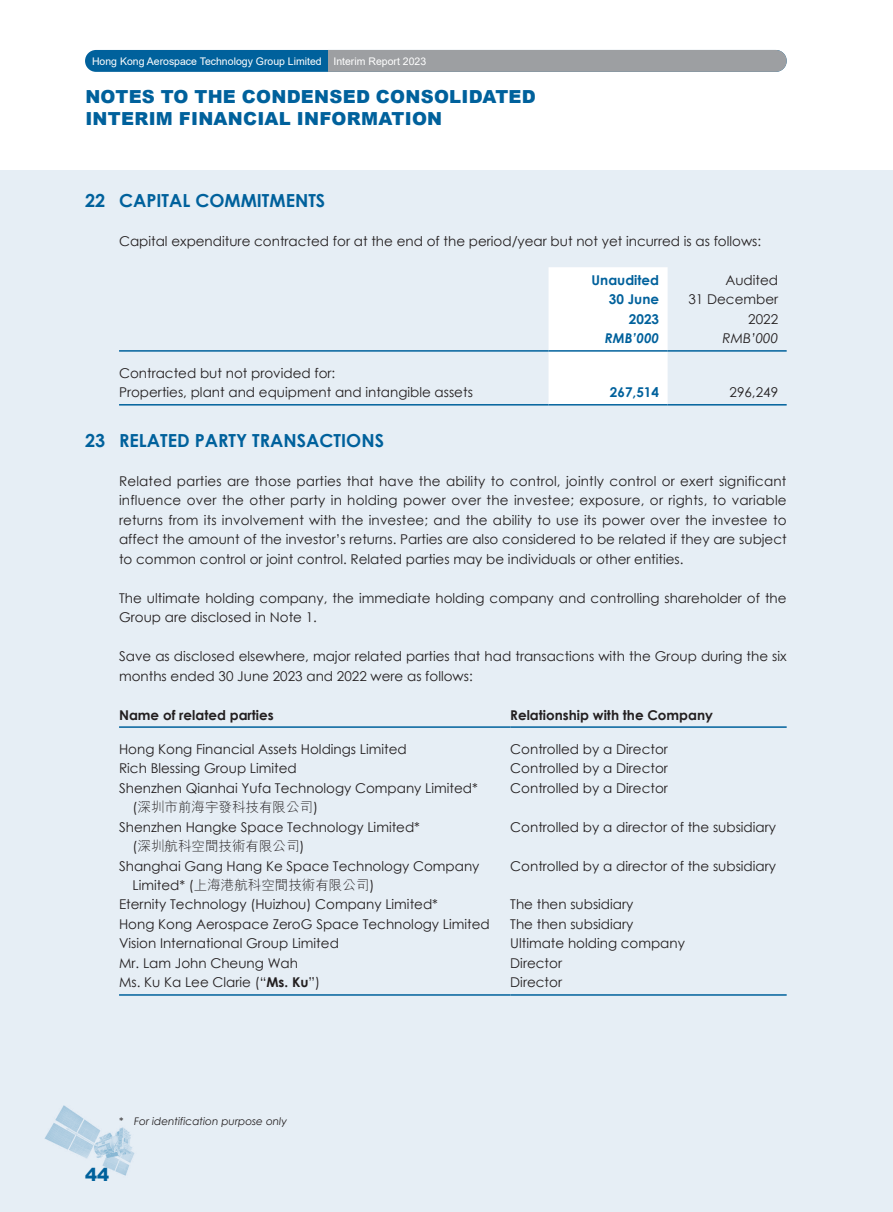
<style>
.page{position:relative;width:893px;height:1212px;background:#fff}
.page>*{position:absolute;margin:0;border:0;box-sizing:border-box;transform-origin:0 0}
.t1{font:900 18px/22.5px "Arial";letter-spacing:.015em;color:#00619c}
.t2{font:700 18px "Century Gothic";color:#00619c}
.t3{font:13.5px/19.5px "Century Gothic";color:#231f20}
.t4{font:300 13.5px "M Hei HK";color:#231f20}
.t5{font:700 13.5px "Century Gothic";color:#231f20}
.t6{font:700 13.5px/19.5px "Century Gothic";color:#00619c;text-align:right}
.t7{font:italic 700 13.5px "Century Gothic";color:#00619c}
.t8{font:italic 13.5px "Century Gothic";color:#231f20}
.t9{font:10.5px "Arial";color:#fff}
.t10{font:italic 10.5px "Century Gothic";color:#231f20}
.s1{font-family:"Century Gothic";font-weight:400}
.s2{font-weight:700}
.s3{font-style:normal}
</style>
<div class="page">
<div style="left:0;top:170px;width:893px;height:1042px;background:#e6eef5"></div>
<div style="left:85px;top:50px;width:702px;height:22px;background:#00619c;border-radius:11px"></div>
<div style="left:328px;top:50px;width:459px;height:22px;background:#9d9fa2"></div>
<svg style="left:549px;top:267px;width:119px;height:137px"></svg>
<hr style="left:119px;top:350px;width:430px;height:2px;background:#00619c">
<hr style="left:549px;top:350px;width:119px;height:2px;background:#00619c">
<hr style="left:668px;top:350px;width:119px;height:2px;background:#00619c">
<hr style="left:119px;top:404px;width:430px;height:1px;background:#00619c">
<hr style="left:549px;top:404px;width:119px;height:1px;background:#00619c">
<hr style="left:668px;top:404px;width:119px;height:1px;background:#00619c">
<hr style="left:119px;top:726px;width:391px;height:2px;background:#00619c">
<hr style="left:510px;top:726px;width:277px;height:2px;background:#00619c">
<hr style="left:119px;top:994px;width:391px;height:2px;background:#00619c">
<hr style="left:510px;top:994px;width:277px;height:2px;background:#00619c">
<p class="t9" style="left:92px;top:54px;width:336px">Hong Kong Aerospace Technology Group Limited Interim Report 2023</p>
<h1 class="t1" style="left:85px;top:84px;width:452px">NOTES TO THE CONDENSED CONSOLIDATED<br>INTERIM FINANCIAL INFORMATION</h1>
<h1 class="t2" style="left:85px;top:187px;width:242px">22 CAPITAL COMMITMENTS</h1>
<p class="t3" style="left:119px;top:231px;width:644px">Capital expenditure contracted for at the end of the period/year but not yet incurred is as follows:</p>
<p class="t6" style="left:592px;top:270px;width:69px">Unaudited</p>
<p class="t3" style="left:725px;top:270px;width:54px">Audited</p>
<p class="t6" style="left:609px;top:289px;width:52px">30 June<br>2023</p>
<p class="t3" style="left:688px;top:289px;width:91px;text-align:right">31 December<br>2022</p>
<p class="t7" style="left:605px;top:328px;width:56px">RMB’000</p>
<p class="t8" style="left:723px;top:329px;width:57px">RMB’000</p>
<p class="t3" style="left:119px;top:363px;width:355px">Contracted but not provided for:<br>Properties, plant and equipment and intangible assets</p>
<p class="t6" style="left:610px;top:382px;width:51px">267,514</p>
<p class="t3" style="left:729px;top:382px;width:50px">296,249</p>
<h1 class="t2" style="left:85px;top:426px;width:300px">23 RELATED PARTY TRANSACTIONS</h1>
<p class="t3" style="left:119px;top:471px;width:669px;text-align:justify">Related parties are those parties that have the ability to control, jointly control or exert significant influence over the other party in holding power over the investee; exposure, or rights, to variable returns from its involvement with the investee; and the ability to use its power over the investee to affect the amount of the investor’s returns. Parties are also considered to be related if they are subject to common control or joint control. Related parties may be individuals or other entities.</p>
<p class="t3" style="left:119px;top:588px;width:669px">The ultimate holding company, the immediate holding company and controlling shareholder of the<br>Group are disclosed in Note 1.</p>
<p class="t3" style="left:119px;top:646px;width:669px">Save as disclosed elsewhere, major related parties that had transactions with the Group during the six months ended 30 June 2023 and 2022 were as follows:</p>
<p class="t5" style="left:119px;top:704px;width:156px">Name of related parties</p>
<p class="t5" style="left:510px;top:704px;width:204px">Relationship with the Company</p>
<p class="t3" style="left:119px;top:739px;width:289px">Hong Kong Financial Assets Holdings Limited</p>
<p class="t3" style="left:510px;top:739px;width:159px">Controlled by a Director</p>
<p class="t3" style="left:119px;top:758px;width:179px">Rich Blessing Group Limited</p>
<p class="t3" style="left:510px;top:758px;width:159px">Controlled by a Director</p>
<p class="t3" style="left:119px;top:778px;width:360px">Shenzhen Qianhai Yufa Technology Company Limited*</p>
<p class="t4" style="left:133px;top:800px;width:187px"><span class="s1">(</span>深圳市前海宇發科技有限公司<span class="s1">)</span></p>
<p class="t3" style="left:510px;top:778px;width:159px">Controlled by a Director</p>
<p class="t3" style="left:119px;top:817px;width:302px">Shenzhen Hangke Space Technology Limited*</p>
<p class="t4" style="left:133px;top:839px;width:173px"><span class="s1">(</span>深圳航科空間技術有限公司<span class="s1">)</span></p>
<p class="t3" style="left:119px;top:856px;width:362px">Shanghai Gang Hang Ke Space Technology Company</p>
<p class="t4" style="left:133px;top:878px;width:243px"><span class="s1">Limited* (</span>上海港航科空間技術有限公司<span class="s1">)</span></p>
<p class="t3" style="left:510px;top:817px;width:267px">Controlled by a director of the subsidiary</p>
<p class="t3" style="left:510px;top:856px;width:267px">Controlled by a director of the subsidiary</p>
<p class="t3" style="left:119px;top:894px;width:320px">Eternity Technology (Huizhou) Company Limited*</p>
<p class="t3" style="left:510px;top:894px;width:125px">The then subsidiary</p>
<p class="t3" style="left:119px;top:914px;width:372px">Hong Kong Aerospace ZeroG Space Technology Limited</p>
<p class="t3" style="left:510px;top:914px;width:125px">The then subsidiary</p>
<p class="t3" style="left:119px;top:933px;width:221px">Vision International Group Limited</p>
<p class="t3" style="left:510px;top:933px;width:176px">Ultimate holding company</p>
<p class="t3" style="left:119px;top:953px;width:181px">Mr. Lam John Cheung Wah</p>
<p class="t3" style="left:510px;top:953px;width:53px">Director</p>
<p class="t3" style="left:119px;top:972px;width:203px">Ms. Ku Ka Lee Clarie (“<span class="s2">Ms. Ku</span>”)</p>
<p class="t3" style="left:510px;top:972px;width:53px">Director</p>
<p class="t10" style="left:119px;top:1114px;width:169px"><span class="s3">*</span> For identification purpose only</p>
<h1 class="t1" style="left:85px;top:1163px;width:26px">44</h1>
</div>
